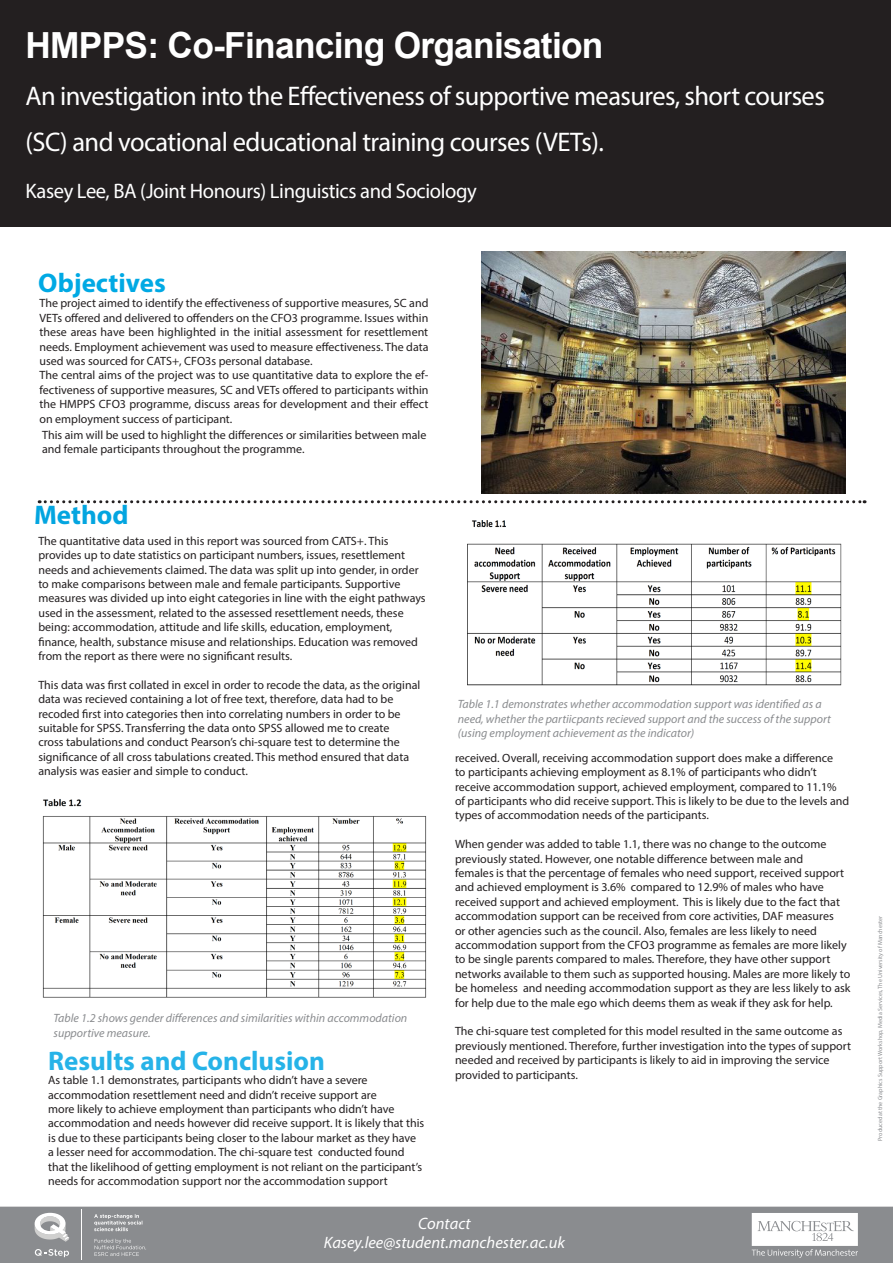
<style>
.page{position:relative;width:893px;height:1263px;background:#fff}
.page>*{position:absolute;margin:0;border:0;box-sizing:border-box;transform-origin:0 0}
.t1{font:700 36px "Arial";letter-spacing:-.02em;color:#fff}
.t2{font:27px/46.5px "Myriad Pro";letter-spacing:-.02em;color:#fff}
.Headline{font:700 27px "Myriad Pro";color:#26b3e8}
.Body_text{font:700 27px "Myriad Pro";color:#00a9e4}
.Headline-2{font:700 27px "Myriad Pro";color:#03a5e0}
.t3{font:21px "Myriad Pro";letter-spacing:-.02em;color:#fff}
.Subhead_1{font:italic 16.5px "Myriad Pro";color:#fff}
.Headline-3{font:12px/14.4px "Myriad Pro";color:#231f20}
.Body_text-2{font:12px/14.4px "Myriad Pro";color:#231f20;text-align:justify}
.Headline-4{font:italic 12px/14.4px "Myriad Pro";color:#8a8c8f}
.Body_text-3{font:6px "Myriad Pro";color:#8a8c8f}
</style>
<div class="page">
<div style="left:1px;top:1207px;width:891px;height:55px;background:#8a8c8f"></div>
<div style="left:0;top:1206px;width:893px;height:57px;border:2px solid #8a8c8f"></div>
<div style="left:0;top:0;width:891px;height:226px;background:#231f20"></div>
<svg style="left:39px;top:500px;width:826px;height:3px"></svg>
<img style="left:42px;top:799px;width:385px;height:199px">
<img style="left:481px;top:251px;width:364px;height:242px">
<img style="left:468px;top:520px;width:374px;height:166px">
<svg style="left:752px;top:1213px;width:106px;height:45px"></svg>
<svg style="left:35px;top:1213px;width:34px;height:29px"></svg>
<svg style="left:35px;top:1249px;width:34px;height:8px"></svg>
<svg style="left:95px;top:1239px;width:51px;height:17px"></svg>
<svg style="left:94px;top:1214px;width:48px;height:17px"></svg>
<hr style="left:81px;top:1209px;width:1px;height:50px;background:#fff">
<p class="t1" style="left:26px;top:22px;width:579px">HMPPS: Co-Financing Organisation</p>
<p class="t2" style="left:26px;top:72px;width:801px">An investigation into the Effectiveness of supportive measures, short courses (SC) and vocational educational training courses (VETs).</p>
<p class="t3" style="left:26px;top:178px;width:453px">Kasey Lee, BA (Joint Honours) Linguistics and Sociology</p>
<p class="Body_text" style="left:38px;top:266px;width:129px">Objectives</p>
<p class="Body_text-2" style="left:39px;top:296px;width:390px">The project aimed to identify the effectiveness of supportive measures, SC and VETs offered and delivered to offenders on the CFO3 programme. Issues within these areas have been highlighted in the initial assessment for resettlement needs. Employment achievement was used to measure effectiveness. The data used was sourced for CATS+, CFO3s personal database.</p>
<p class="Body_text-2" style="left:39px;top:368px;width:390px">The central aims of the project was to use quantitative data to explore the ef&shy;fectiveness of supportive measures, SC and VETs offered to participants within the HMPPS CFO3 programme, discuss areas for development and their effect on employment success of participant.</p>
<p class="Body_text-2" style="left:42px;top:427px;width:386px">This aim will be used to highlight the differences or similarities between male and female participants throughout the programme.</p>
<p class="Headline-2" style="left:34px;top:497px;width:96px">Method</p>
<p class="Headline-3" style="left:38px;top:533px;width:389px">The quantitative data used in this report was sourced from CATS+. This provides up to date statistics on participant numbers, issues, resettlement needs and achievements claimed. The data was split up into gender, in order to make comparisons between male and female participants. Supportive measures was divided up into eight categories in line with the eight pathways used in the assessment, related to the assessed resettlement needs, these being: accommodation, attitude and life skills, education, employment, finance, health, substance misuse and relationships. Education was removed from the report as there were no significant results.</p>
<p class="Headline-3" style="left:38px;top:677px;width:383px">This data was first collated in excel in order to recode the data, as the original data was recieved containing a lot of free text, therefore, data had to be recoded first into categories then into correlating numbers in order to be suitable for SPSS. Transferring the data onto SPSS allowed me to create<br>cross tabulations and conduct Pearson’s chi-square test to determine the significance of all cross tabulations created. This method ensured that data analysis was easier and simple to conduct.</p>
<p class="Headline-4" style="left:54px;top:1011px;width:355px">Table 1.2 shows gender differences and similarities within accommodation supportive measure.</p>
<p class="Headline" style="left:48px;top:1043px;width:278px">Results and Conclusion</p>
<p class="Headline-3" style="left:48px;top:1073px;width:378px">As table 1.1 demonstrates, participants who didn’t have a severe accommodation resettlement need and didn’t receive support are<br>more likely to achieve employment than participants who didn’t have accommodation and needs however did receive support. It is likely that this is due to these participants being closer to the labour market as they have a lesser need for accommodation. The chi-square test conducted found that the likelihood of getting employment is not reliant on the participant’s needs for accommodation support nor the accommodation support</p>
<p class="Headline-4" style="left:458px;top:697px;width:375px">Table 1.1 demonstrates whether accommodation support was identified as a need, whether the partiicpants recieved support and the success of the support (using employment achievement as the indicator)</p>
<p class="Headline-3" style="left:455px;top:750px;width:396px">received. Overall, receiving accommodation support does make a difference<br>to participants achieving employment as 8.1% of participants who didn’t receive accommodation support, achieved employment, compared to 11.1% of participants who did receive support. This is likely to be due to the levels and types of accommodation needs of the participants.</p>
<p class="Headline-3" style="left:455px;top:837px;width:397px">When gender was added to table 1.1, there was no change to the outcome previously stated. However, one notable difference between male and<br>females is that the percentage of females who need support, received support and achieved employment is 3.6% compared to 12.9% of males who have received support and achieved employment. This is likely due to the fact that accommodation support can be received from core activities, DAF measures<br>or other agencies such as the council. Also, females are less likely to need accommodation support from the CFO3 programme as females are more likely to be single parents compared to males. Therefore, they have other support networks available to them such as supported housing. Males are more likely to be homeless and needing accommodation support as they are less likely to ask for help due to the male ego which deems them as weak if they ask for help.</p>
<p class="Headline-3" style="left:455px;top:1024px;width:397px">The chi-square test completed for this model resulted in the same outcome as previously mentioned. Therefore, further investigation into the types of support needed and received by participants is likely to aid in improving the service provided to participants.</p>
<p class="Subhead_1" style="left:418px;top:1213px;width:54px">Contact</p>
<p class="Subhead_1" style="left:324px;top:1233px;width:243px">Kasey.lee@student.manchester.ac.uk</p>
<p class="Body_text-3" style="left:876px;top:1141px;width:226px;rotate:-90deg">Produced at the Graphics Support Workshop, Media Services, The University of Manchester</p>
</div>
